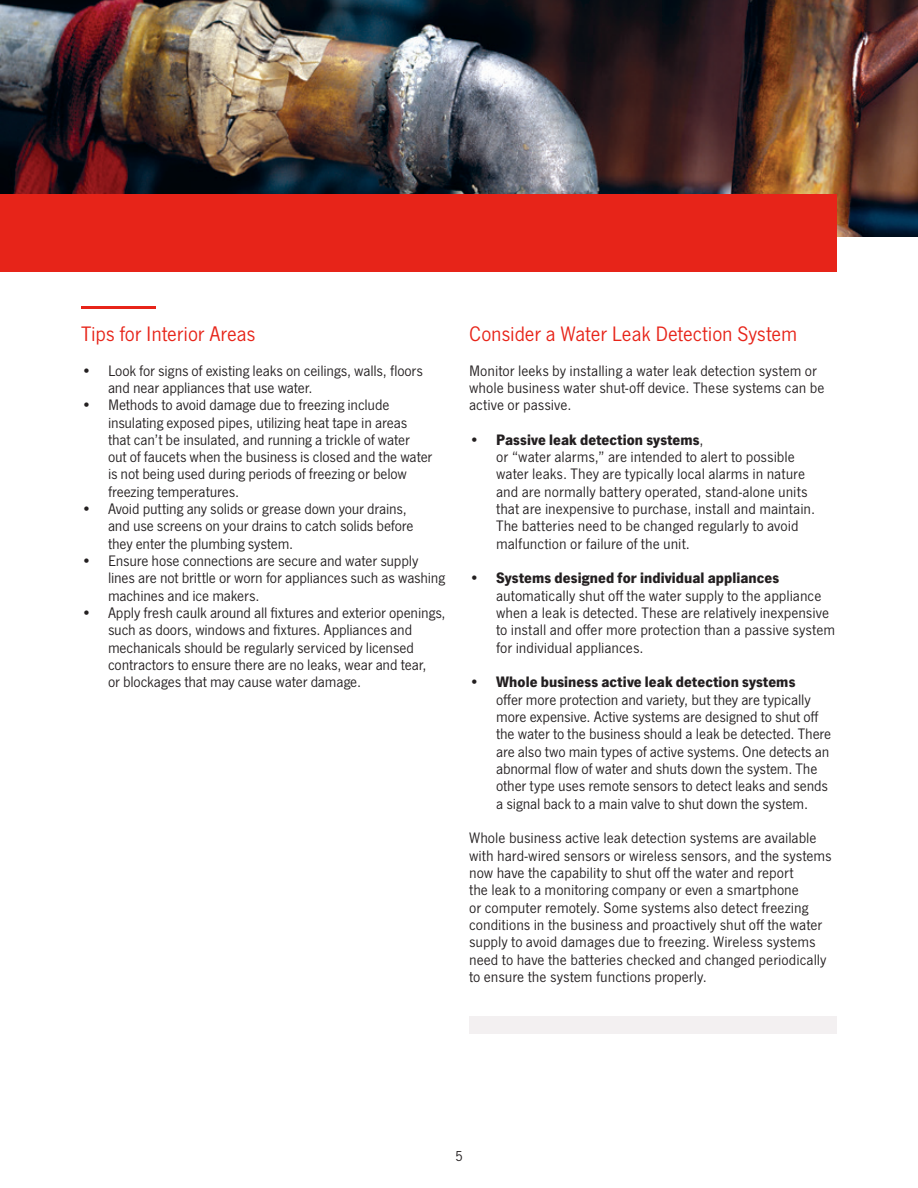
<style>
.page{position:relative;width:918px;height:1188px;background:#fff}
.page>*{position:absolute;margin:0;border:0;box-sizing:border-box;transform-origin:0 0}
.subhead_-_medium_-_r{font:21.75px "SF News Gothic";letter-spacing:-.01em;color:#e72419}
.body{font:15.75px/17.4px "SF News Gothic";letter-spacing:-.005em;color:#231f20}
.t1{font:15px "SF News Gothic";color:#231f20}
.s1{font-weight:700}
</style>
<div class="page">
<img style="left:1px;top:0;width:917px;height:237px">
<div style="left:0;top:194px;width:837px;height:78px;background:#e72419"></div>
<hr style="left:81px;top:306px;width:75px;height:2px;background:#e72419">
<div style="left:469px;top:1017px;width:368px;height:17px;background:#f3f0f1"></div>
<p class="subhead_-_medium_-_r" style="left:81px;top:322px;width:176px">Tips for Interior Areas</p>
<p class="body" style="left:108px;top:362px;width:317px;text-indent:-27px">• Look for signs of existing leaks on ceilings, walls, floors and near appliances that use water.</p>
<p class="body" style="left:108px;top:397px;width:326px;text-indent:-27px">• Methods to avoid damage due to freezing include insulating exposed pipes, utilizing heat tape in areas that can’t be insulated, and running a trickle of water out of faucets when the business is closed and the water is not being used during periods of freezing or below freezing temperatures.</p>
<p class="body" style="left:108px;top:500px;width:307px;text-indent:-27px">• Avoid putting any solids or grease down your drains, and use screens on your drains to catch solids before they enter the plumbing system.</p>
<p class="body" style="left:108px;top:552px;width:339px;text-indent:-27px">• Ensure hose connections are secure and water supply lines are not brittle or worn for appliances such as washing machines and ice makers.</p>
<p class="body" style="left:108px;top:604px;width:339px;text-indent:-27px">• Apply fresh caulk around all fixtures and exterior openings, such as doors, windows and fixtures. Appliances and mechanicals should be regularly serviced by licensed contractors to ensure there are no leaks, wear and tear,<br>or blockages that may cause water damage.</p>
<p class="subhead_-_medium_-_r" style="left:469px;top:322px;width:330px">Consider a Water Leak Detection System</p>
<p class="body" style="left:469px;top:362px;width:357px">Monitor leeks by installing a water leak detection system or whole business water shut-off device. These systems can be active or passive.</p>
<p class="body" style="left:496px;top:431px;width:321px;text-indent:-27px"><span class="s1">• Passive leak detection systems</span>,<br>or “water alarms,” are intended to alert to possible water leaks. They are typically local alarms in nature and are normally battery operated, stand-alone units that are inexpensive to purchase, install and maintain.<br>The batteries need to be changed regularly to avoid malfunction or failure of the unit.</p>
<p class="body" style="left:496px;top:570px;width:341px;text-indent:-27px"><span class="s1">• Systems designed for individual appliances </span>automatically shut off the water supply to the appliance when a leak is detected. These are relatively inexpensive to install and offer more protection than a passive system for individual appliances.</p>
<p class="body" style="left:496px;top:674px;width:337px;text-indent:-27px"><span class="s1">• Whole business active leak detection systems<br></span>offer more protection and variety, but they are typically more expensive. Active systems are designed to shut off the water to the business should a leak be detected. There are also two main types of active systems. One detects an abnormal flow of water and shuts down the system. The other type uses remote sensors to detect leaks and sends a signal back to a main valve to shut down the system.</p>
<p class="body" style="left:469px;top:830px;width:364px">Whole business active leak detection systems are available with hard-wired sensors or wireless sensors, and the systems now have the capability to shut off the water and report<br>the leak to a monitoring company or even a smartphone<br>or computer remotely. Some systems also detect freezing conditions in the business and proactively shut off the water supply to avoid damages due to freezing. Wireless systems need to have the batteries checked and changed periodically to ensure the system functions properly.</p>
<p class="t1" style="left:455px;top:1148px;width:9px">5</p>
</div>
